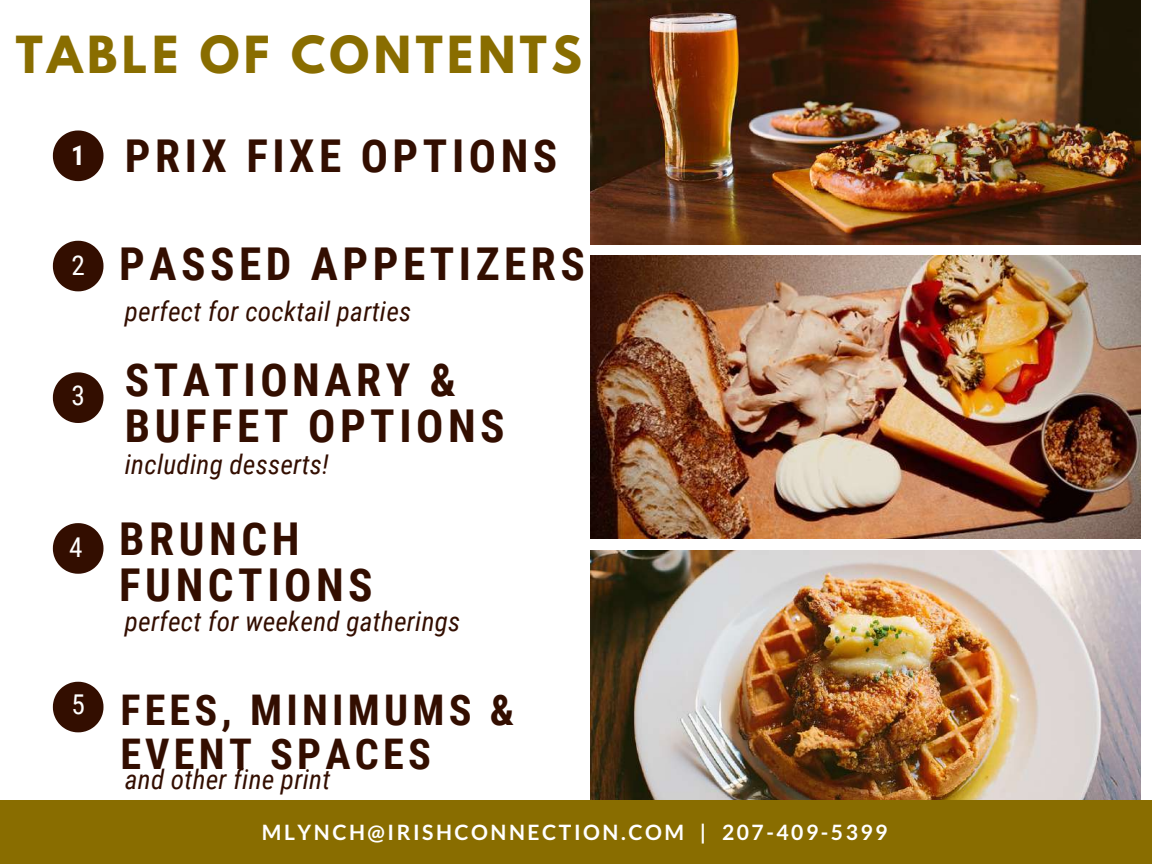
<style>
.page{position:relative;width:1152px;height:864px;background:#fff}
.page>*{position:absolute;margin:0;border:0;box-sizing:border-box;transform-origin:0 0}
.t1{font:700 45.3px/46.2px "Roboto Condensed";letter-spacing:.1em;color:#330e00}
.t2{font:700 45.3px "League Spartan";letter-spacing:.1em;color:#896d00}
.t3{font:700 42.3px/43.8px "Roboto Condensed";letter-spacing:.1em;color:#330e00}
.t4{font:27.3px "Roboto Condensed";color:#fff}
.t5{font:italic 27.15px "Roboto Condensed";letter-spacing:.01em;color:#330e00}
.t6{font:700 21.15px "Lato";letter-spacing:.12em;color:#fff}
</style>
<div class="page">
<svg style="left:53px;top:130px;width:51px;height:51px"></svg>
<img style="left:591px;top:0;width:550px;height:244px">
<img style="left:591px;top:255px;width:550px;height:284px">
<img style="left:591px;top:550px;width:550px;height:250px">
<svg style="left:53px;top:241px;width:51px;height:50px"></svg>
<svg style="left:53px;top:372px;width:51px;height:51px"></svg>
<svg style="left:53px;top:523px;width:51px;height:51px"></svg>
<svg style="left:53px;top:682px;width:51px;height:50px"></svg>
<div style="left:0;top:800px;width:1152px;height:64px;background:#896d00"></div>
<h1 class="t2" style="left:16px;top:33px;width:568px">TABLE OF CONTENTS</h1>
<h1 class="t1" style="left:71px;top:134px;width:488px"><sup>1</sup> PRIX FIXE OPTIONS</h1>
<p class="t4" style="left:71px;top:250px;width:15px">2</p>
<p class="t4" style="left:71px;top:380px;width:15px">3</p>
<p class="t4" style="left:69px;top:532px;width:15px">4</p>
<p class="t4" style="left:71px;top:688px;width:15px">5</p>
<h1 class="t1" style="left:119px;top:242px;width:467px">PASSED APPETIZERS</h1>
<p class="t5" style="left:125px;top:295px;width:288px">perfect for cocktail parties</p>
<h1 class="t1" style="left:125px;top:358px;width:381px">STATIONARY &amp;<br>BUFFET OPTIONS</h1>
<p class="t5" style="left:125px;top:448px;width:206px">including desserts!</p>
<h1 class="t1" style="left:119px;top:516px;width:255px">BRUNCH<br>FUNCTIONS</h1>
<p class="t5" style="left:125px;top:606px;width:337px">perfect for weekend gatherings</p>
<h2 class="t3" style="left:120px;top:689px;width:395px">FEES, MINIMUMS &amp;<br>EVENT SPACES</h2>
<p class="t5" style="left:125px;top:763px;width:207px">and other fine print</p>
<p class="t6" style="left:262px;top:819px;width:627px">MLYNCH@IRISHCONNECTION.COM | 207-409-5399</p>
</div>
